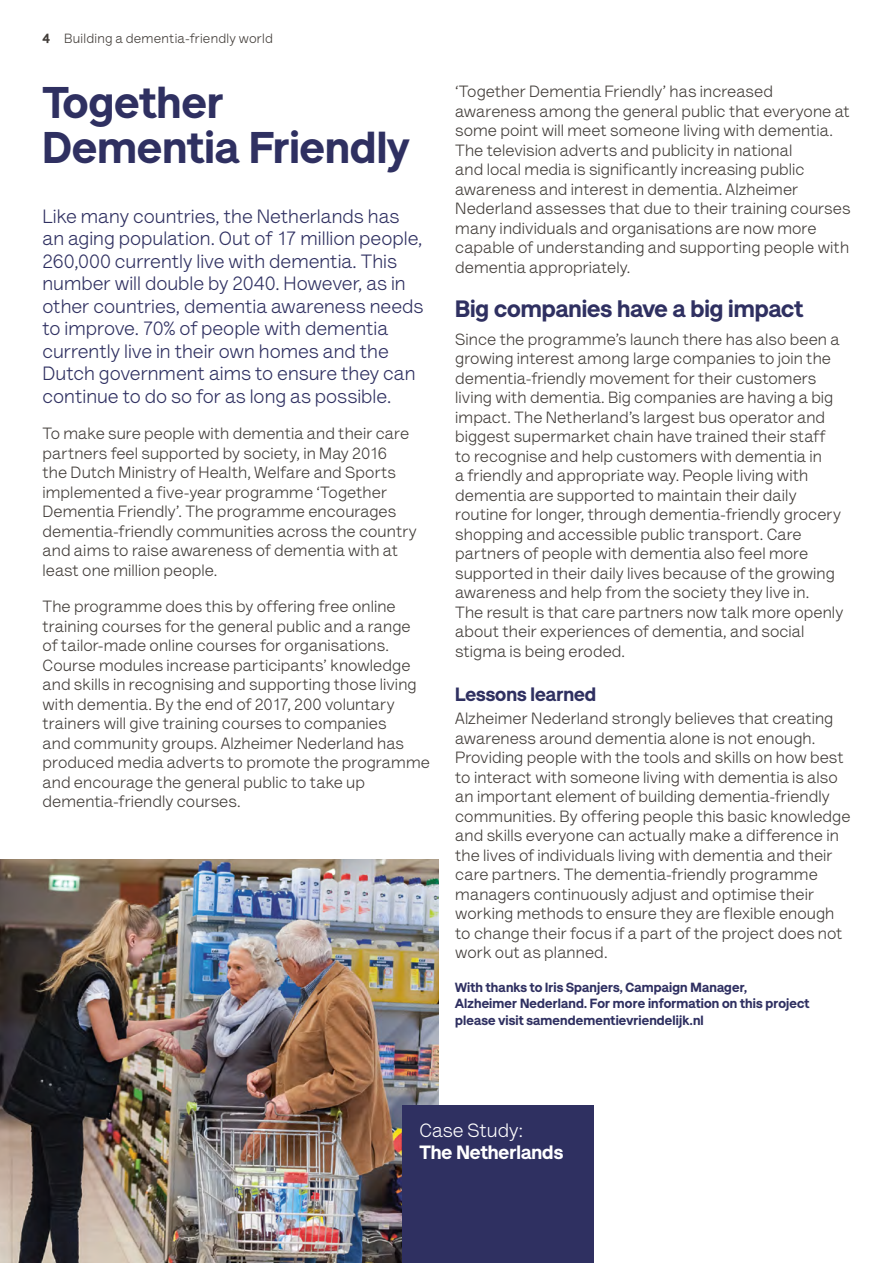
<style>
.page{position:relative;width:893px;height:1263px;background:#fff}
.page>*{position:absolute;margin:0;border:0;box-sizing:border-box;transform-origin:0 0}
.t1{font:900 45px/45px "AS Lettera Text";letter-spacing:.005em;color:#2f3061}
.t2{font:900 24px "AS Lettera Text";color:#2f3061}
.t3{font:19.5px/22.5px "AS Lettera Text";color:#2f3061}
.t4{font:900 19.5px "AS Lettera Text";color:#2f3061}
.t5{font:900 19.5px "AS Lettera Text";color:#fff}
.t6{font:19.5px "AS Lettera Text";letter-spacing:.005em;color:#fff}
.t7{font:16.5px/19.5px "AS Lettera Text";letter-spacing:.005em;color:#413c38}
.t8{font:900 13.5px/16.5px "AS Lettera Text";letter-spacing:.01em;color:#2f3061}
.t9{font:13.5px "AS Lettera Text";letter-spacing:.02em;color:#413c38}
.s1{font-weight:900}
</style>
<div class="page">
<img style="left:0;top:859px;width:438px;height:404px">
<div style="left:402px;top:1106px;width:192px;height:157px;background:#2f3061"></div>
<p class="t9" style="left:43px;top:28px;width:232px"><span class="s1">4</span> Building a dementia-friendly world</p>
<h1 class="t1" style="left:43px;top:76px;width:368px">Together<br>Dementia Friendly</h1>
<p class="t7" style="left:455px;top:80px;width:397px">‘Together Dementia Friendly’ has increased awareness among the general public that everyone at some point will meet someone living with dementia.<br>The television adverts and publicity in national<br>and local media is significantly increasing public awareness and interest in dementia. Alzheimer Nederland assesses that due to their training courses many individuals and organisations are now more capable of understanding and supporting people with dementia appropriately.</p>
<h2 class="t2" style="left:455px;top:289px;width:349px">Big companies have a big impact</h2>
<p class="t7" style="left:455px;top:328px;width:390px">Since the programme’s launch there has also been a growing interest among large companies to join the dementia-friendly movement for their customers living with dementia. Big companies are having a big impact. The Netherland’s largest bus operator and biggest supermarket chain have trained their staff to recognise and help customers with dementia in<br>a friendly and appropriate way. People living with dementia are supported to maintain their daily routine for longer, through dementia-friendly grocery shopping and accessible public transport. Care partners of people with dementia also feel more supported in their daily lives because of the growing awareness and help from the society they live in.<br>The result is that care partners now talk more openly about their experiences of dementia, and social stigma is being eroded.</p>
<p class="t4" style="left:455px;top:678px;width:143px">Lessons learned</p>
<p class="t7" style="left:455px;top:708px;width:397px">Alzheimer Nederland strongly believes that creating awareness around dementia alone is not enough.<br>Providing people with the tools and skills on how best to interact with someone living with dementia is also an important element of building dementia-friendly communities. By offering people this basic knowledge and skills everyone can actually make a difference in the lives of individuals living with dementia and their care partners. The dementia-friendly programme managers continuously adjust and optimise their working methods to ensure they are flexible enough to change their focus if a part of the project does not work out as planned.</p>
<p class="t8" style="left:455px;top:978px;width:356px">With thanks to Iris Spanjers, Campaign Manager,<br>Alzheimer Nederland. For more information on this project please visit samendementievriendelijk.nl</p>
<p class="t3" style="left:43px;top:203px;width:382px">Like many countries, the Netherlands has an aging population. Out of 17 million people, 260,000 currently live with dementia. This number will double by 2040. However, as in other countries, dementia awareness needs to improve. 70% of people with dementia currently live in their own homes and the Dutch government aims to ensure they can continue to do so for as long as possible.</p>
<p class="t7" style="left:43px;top:422px;width:376px">To make sure people with dementia and their care partners feel supported by society, in May 2016<br>the Dutch Ministry of Health, Welfare and Sports implemented a five-year programme ‘Together Dementia Friendly’. The programme encourages dementia-friendly communities across the country and aims to raise awareness of dementia with at least one million people.</p>
<p class="t7" style="left:43px;top:595px;width:389px">The programme does this by offering free online training courses for the general public and a range<br>of tailor-made online courses for organisations.<br>Course modules increase participants’ knowledge and skills in recognising and supporting those living with dementia. By the end of 2017, 200 voluntary trainers will give training courses to companies<br>and community groups. Alzheimer Nederland has produced media adverts to promote the programme and encourage the general public to take up dementia-friendly courses.</p>
<p class="t6" style="left:419px;top:1116px;width:105px">Case Study:</p>
<p class="t5" style="left:419px;top:1136px;width:145px">The Netherlands</p>
</div>
